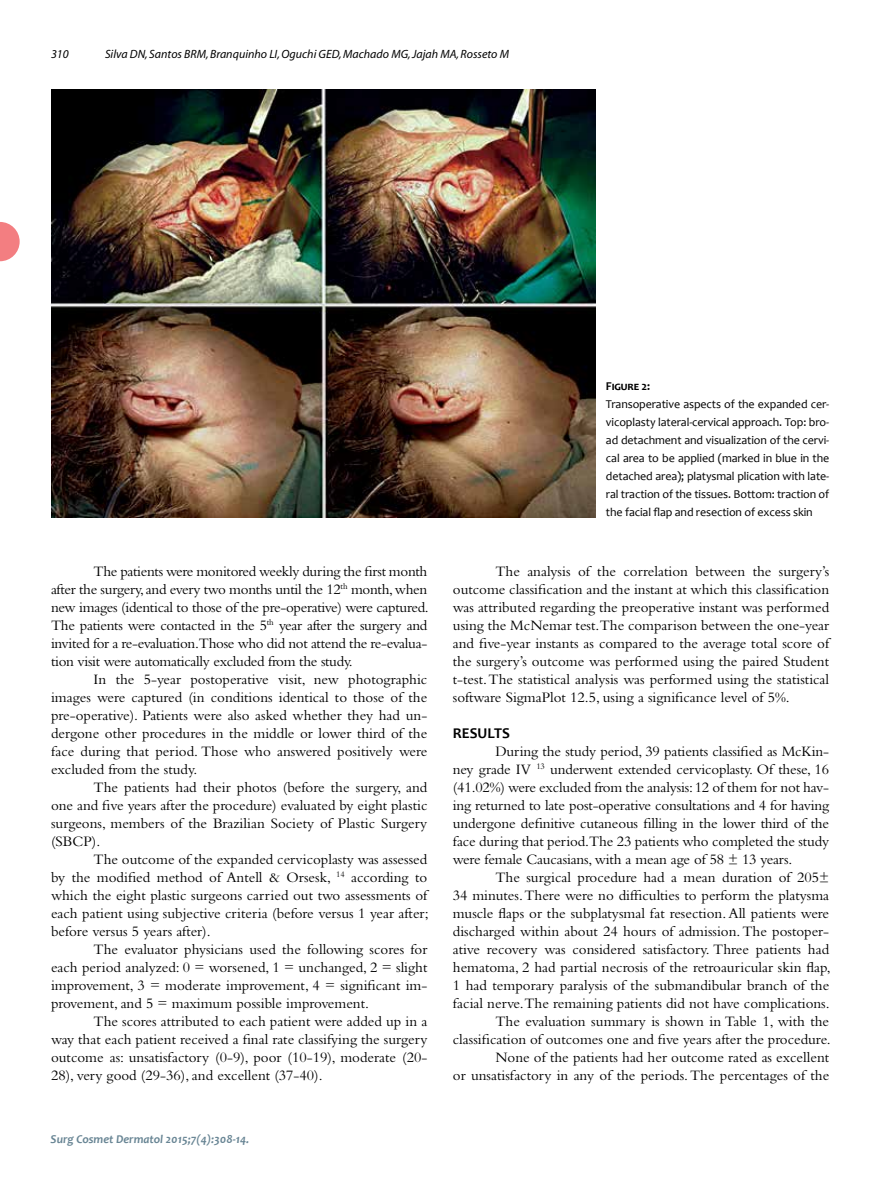
<style>
.page{position:relative;width:893px;height:1191px;background:#fff}
.page>*{position:absolute;margin:0;border:0;box-sizing:border-box;transform-origin:0 0}
.t1{font:15px/18px "Bembo";color:#000;text-align:justify}
.t2{font:700 15px "Candara";color:#000}
.t3{font:12px/18px "Candara";letter-spacing:-.01em;color:#000;text-align:justify}
.t4{font:italic 12px "Myriad";color:#000}
.t5{font:italic 700 12px "Candara";color:#688594}
.t6{font:700 12px "Candara";color:#000}
</style>
<div class="page">
<svg style="left:0;top:222px;width:20px;height:39px"></svg>
<img style="left:51px;top:89px;width:544px;height:428px">
<p class="t4" style="left:51px;top:48px;width:19px">310</p>
<p class="t4" style="left:105px;top:48px;width:405px">Silva DN, Santos BRM, Branquinho LI, Oguchi GED, Machado MG, Jajah MA, Rosseto M</p>
<p class="t6" style="left:606px;top:378px;width:46px">Figure 2:</p>
<p class="t3" style="left:606px;top:395px;width:225px">Transoperative aspects of the expanded cer&shy;vicoplasty lateral-cervical approach. Top: bro&shy;ad detachment and visualization of the cervi&shy;cal area to be applied (marked in blue in the detached area); platysmal plication with late&shy;ral traction of the tissues. Bottom: traction of the facial flap and resection of excess skin</p>
<p class="t1" style="left:51px;top:562px;width:379px;text-indent:43px">The patients were monitored weekly during the first month after the surgery, and every two months until the 12<sup>th</sup> month, when new images (identical to those of the pre-operative) were captured.<br>The patients were contacted in the 5<sup>th</sup> year after the surgery and invited for a re-evaluation.Those who did not attend the re-evalua&shy;tion visit were automatically excluded from the study.</p>
<p class="t1" style="left:51px;top:670px;width:378px;text-indent:43px">In the 5-year postoperative visit, new photographic images were captured (in conditions identical to those of the pre-operative). Patients were also asked whether they had un&shy;dergone other procedures in the middle or lower third of the face during that period. Those who answered positively were excluded from the study.</p>
<p class="t1" style="left:51px;top:778px;width:378px;text-indent:43px">The patients had their photos (before the surgery, and one and five years after the procedure) evaluated by eight plastic surgeons, members of the Brazilian Society of Plastic Surgery (SBCP).</p>
<p class="t1" style="left:51px;top:850px;width:379px;text-indent:43px">The outcome of the expanded cervicoplasty was assessed by the modified method of Antell &amp; Orsesk, <sup>14</sup> according to which the eight plastic surgeons carried out two assessments of each patient using subjective criteria (before versus 1 year after; before versus 5 years after).</p>
<p class="t1" style="left:51px;top:940px;width:378px;text-indent:43px">The evaluator physicians used the following scores for each period analyzed: 0 = worsened, 1 = unchanged, 2 = slight improvement, 3 = moderate improvement, 4 = significant im&shy;provement, and 5 = maximum possible improvement.</p>
<p class="t1" style="left:51px;top:1012px;width:378px;text-indent:43px">The scores attributed to each patient were added up in a way that each patient received a final rate classifying the surgery outcome as: unsatisfactory (0-9), poor (10-19), moderate (20- 28), very good (29-36), and excellent (37-40).</p>
<p class="t5" style="left:51px;top:1131px;width:200px">Surg Cosmet Dermatol 2015;7(4):308-14.</p>
<p class="t1" style="left:453px;top:562px;width:378px;text-indent:43px">The analysis of the correlation between the surgery’s outcome classification and the instant at which this classification was attributed regarding the preoperative instant was performed using the McNemar test.The comparison between the one-year and five-year instants as compared to the average total score of the surgery’s outcome was performed using the paired Student t-test. The statistical analysis was performed using the statistical software SigmaPlot 12.5, using a significance level of 5%.</p>
<p class="t2" style="left:453px;top:724px;width:59px">RESULTS</p>
<p class="t1" style="left:453px;top:742px;width:378px;text-indent:43px">During the study period, 39 patients classified as McKin&shy;ney grade IV <sup>13</sup> underwent extended cervicoplasty. Of these, 16 (41.02%) were excluded from the analysis: 12 of them for not hav&shy;ing returned to late post-operative consultations and 4 for having undergone definitive cutaneous filling in the lower third of the face during that period.The 23 patients who completed the study were female Caucasians, with a mean age of 58 ± 13 years.</p>
<p class="t1" style="left:453px;top:868px;width:379px;text-align:right">The surgical procedure had a mean duration of 205±<br>34 minutes. There were no difficulties to perform the platysma muscle flaps or the subplatysmal fat resection. All patients were discharged within about 24 hours of admission. The postoper&shy;ative recovery was considered satisfactory. Three patients had hematoma, 2 had partial necrosis of the retroauricular skin flap, 1 had temporary paralysis of the submandibular branch of the facial nerve.The remaining patients did not have complications.<br>The evaluation summary is shown in Table 1, with the classification of outcomes one and five years after the procedure.<br>None of the patients had her outcome rated as excellent<br>or unsatisfactory in any of the periods. The percentages of the</p>
</div>
